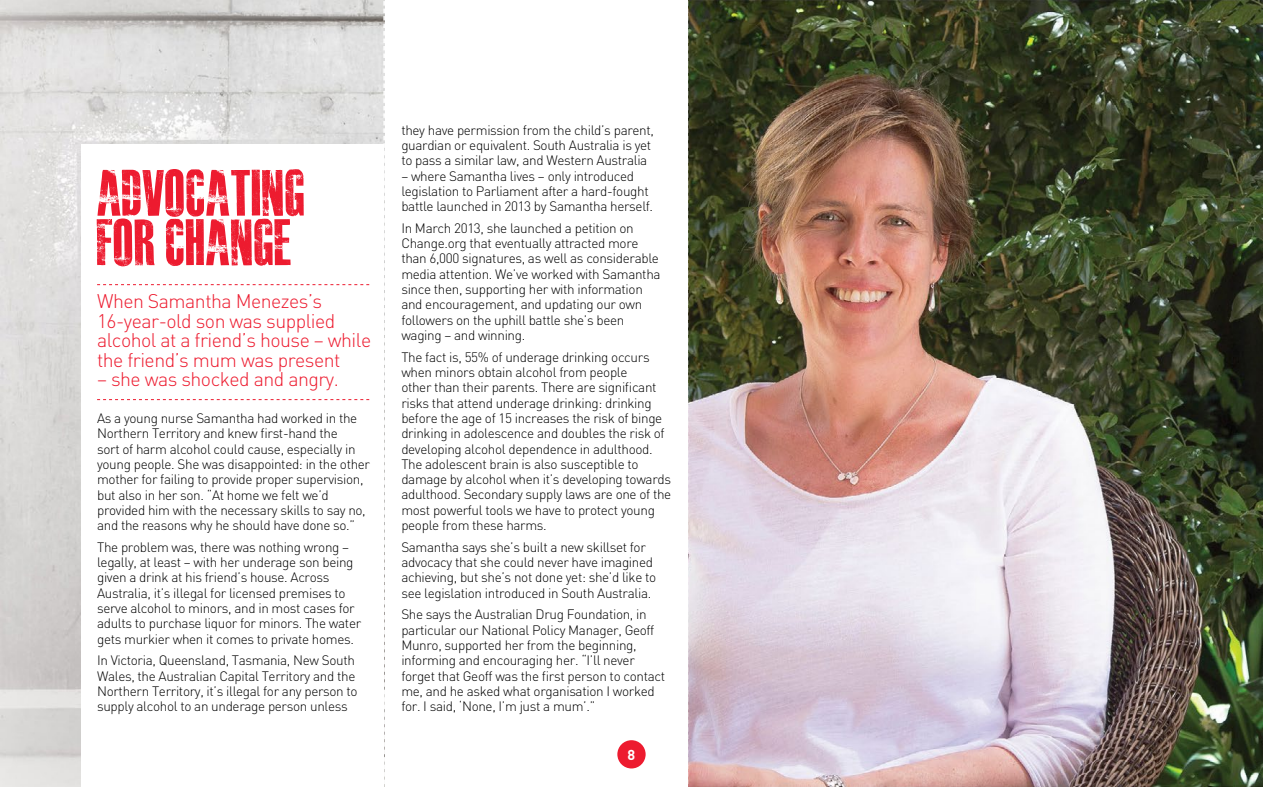
<style>
.page{position:relative;width:1263px;height:787px;background:#fff}
.page>*{position:absolute;margin:0;border:0;box-sizing:border-box;transform-origin:0 0}
.t1{font:64.5px/49.5px "MASTERPLANCOMPLETE";letter-spacing:-.02em;color:#ed1b2f}
.t2{font:300 19.5px/19.5px "DIN";letter-spacing:-.025em;color:#ed1b2f}
.t3{font:700 14.25px "DIN";color:#fff}
.t4{font:300 13.5px/15.3px "DIN";letter-spacing:-.025em;color:#000}
</style>
<div class="page">
<img style="left:0;top:0;width:1263px;height:787px">
<div style="left:385px;top:0;width:302px;height:787px;background:#fff"></div>
<div style="left:81px;top:145px;width:302px;height:642px;background:#fff"></div>
<svg style="left:383px;top:0;width:2px;height:787px"></svg>
<svg style="left:687px;top:0;width:1px;height:787px"></svg>
<div style="left:617px;top:740px;width:29px;height:28px;background:#ed1b2f;border-radius:50%"></div>
<svg style="left:97px;top:284px;width:272px;height:1px"></svg>
<svg style="left:97px;top:399px;width:272px;height:1px"></svg>
<h1 class="t1" style="left:97px;top:167px;width:211px">ADVOCATING<br>FOR CHANGE</h1>
<h2 class="t2" style="left:97px;top:291px;width:276px">When Samantha Menezes’s<br>16-year-old son was supplied alcohol at a friend’s house – while the friend’s mum was present</h2>
<h2 class="t2" style="left:97px;top:369px;width:243px">– she was shocked and angry.</h2>
<p class="t4" style="left:97px;top:410px;width:275px">As a young nurse Samantha had worked in the Northern Territory and knew first-hand the<br>sort of harm alcohol could cause, especially in young people. She was disappointed: in the other mother for failing to provide proper supervision, but also in her son. “At home we felt we’d provided him with the necessary skills to say no, and the reasons why he should have done so.”</p>
<p class="t4" style="left:97px;top:539px;width:266px">The problem was, there was nothing wrong – legally, at least – with her underage son being given a drink at his friend’s house. Across Australia, it’s illegal for licensed premises to serve alcohol to minors, and in most cases for adults to purchase liquor for minors. The water gets murkier when it comes to private homes.</p>
<p class="t4" style="left:97px;top:652px;width:262px">In Victoria, Queensland, Tasmania, New South Wales, the Australian Capital Territory and the Northern Territory, it’s illegal for any person to supply alcohol to an underage person unless</p>
<p class="t4" style="left:401px;top:122px;width:254px">they have permission from the child’s parent, guardian or equivalent. South Australia is yet to pass a similar law, and Western Australia</p>
<p class="t4" style="left:401px;top:168px;width:253px">– where Samantha lives – only introduced legislation to Parliament after a hard-fought battle launched in 2013 by Samantha herself.</p>
<p class="t4" style="left:401px;top:220px;width:261px">In March 2013, she launched a petition on Change.org that eventually attracted more than 6,000 signatures, as well as considerable media attention. We’ve worked with Samantha since then, supporting her with information and encouragement, and updating our own followers on the uphill battle she’s been waging – and winning.</p>
<p class="t4" style="left:401px;top:349px;width:271px">The fact is, 55% of underage drinking occurs when minors obtain alcohol from people<br>other than their parents. There are significant risks that attend underage drinking: drinking before the age of 15 increases the risk of binge drinking in adolescence and doubles the risk of developing alcohol dependence in adulthood.<br>The adolescent brain is also susceptible to damage by alcohol when it’s developing towards adulthood. Secondary supply laws are one of the most powerful tools we have to protect young people from these harms.</p>
<p class="t4" style="left:401px;top:539px;width:256px">Samantha says she’s built a new skillset for advocacy that she could never have imagined achieving, but she’s not done yet: she’d like to see legislation introduced in South Australia.</p>
<p class="t4" style="left:401px;top:606px;width:265px">She says the Australian Drug Foundation, in particular our National Policy Manager, Geoff Munro, supported her from the beginning, informing and encouraging her. “I’ll never forget that Geoff was the first person to contact me, and he asked what organisation I worked for. I said, ‘None, I’m just a mum’.”</p>
<p class="t3" style="left:628px;top:745px;width:9px">8</p>
</div>
